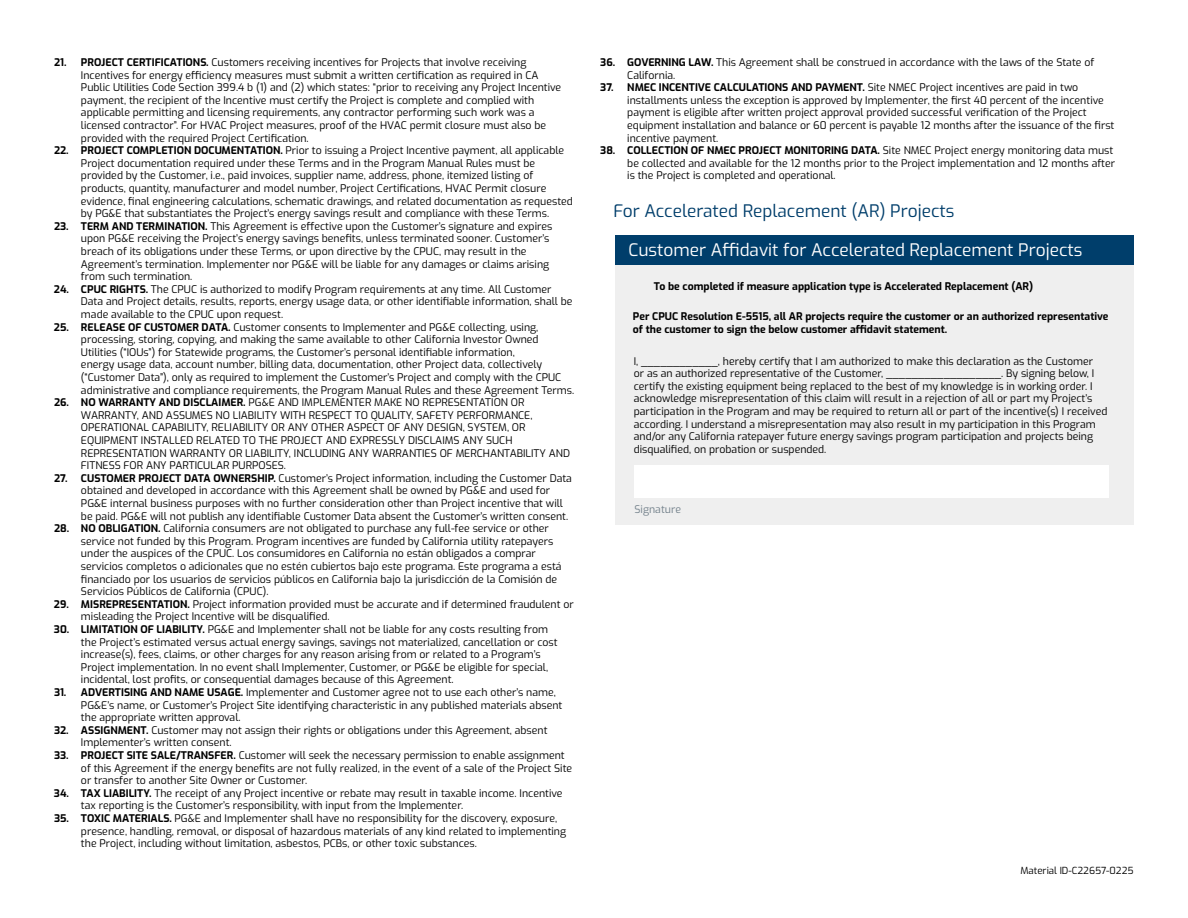
<style>
.page{position:relative;width:1188px;height:918px;background:#fff}
.page>*{position:absolute;margin:0;border:0;box-sizing:border-box;transform-origin:0 0}
.t1{font:17.25px "Exo";color:#fff}
.t2{font:17.25px "Exo";color:#003e6b}
.t3{font:10.5px/12.6px "Exo";color:#000}
.t4{font:700 10.5px/12.6px "Exo";color:#000}
.t5{font:10.5px "Exo";color:#72808a}
.t6{font:9.75px "Exo";color:#000}
.s1{font-weight:700}
</style>
<div class="page">
<div style="left:616px;top:265px;width:518px;height:260px;background:#efefef"></div>
<div style="left:635px;top:465px;width:474px;height:33px;background:#fff"></div>
<div style="left:615px;top:235px;width:519px;height:30px;background:#003e6b"></div>
<p class="t3" style="left:81px;top:55px;width:482px;text-indent:-27px"><span class="s1">21. PROJECT CERTIFICATIONS.</span> Customers receiving incentives for Projects that involve receiving Incentives for energy efficiency measures must submit a written certification as required in CA Public Utilities Code Section 399.4 b (1) and (2) which states: “prior to receiving any Project Incentive payment, the recipient of the Incentive must certify the Project is complete and complied with applicable permitting and licensing requirements, any contractor performing such work was a licensed contractor”. For HVAC Project measures, proof of the HVAC permit closure must also be provided with the required Project Certification.</p>
<p class="t3" style="left:81px;top:144px;width:493px;text-indent:-27px"><span class="s1">22. PROJECT COMPLETION DOCUMENTATION.</span> Prior to issuing a Project Incentive payment, all applicable Project documentation required under these Terms and in the Program Manual Rules must be provided by the Customer, i.e., paid invoices, supplier name, address, phone, itemized listing of products, quantity, manufacturer and model number, Project Certifications, HVAC Permit closure evidence, final engineering calculations, schematic drawings, and related documentation as requested by PG&amp;E that substantiates the Project’s energy savings result and compliance with these Terms.</p>
<p class="t3" style="left:81px;top:219px;width:473px;text-indent:-27px"><span class="s1">23. TERM AND TERMINATION.</span> This Agreement is effective upon the Customer’s signature and expires upon PG&amp;E receiving the Project’s energy savings benefits, unless terminated sooner. Customer’s breach of its obligations under these Terms, or upon directive by the CPUC, may result in the Agreement’s termination. Implementer nor PG&amp;E will be liable for any damages or claims arising from such termination.</p>
<p class="t3" style="left:81px;top:282px;width:493px;text-indent:-27px"><span class="s1">24. CPUC RIGHTS.</span> The CPUC is authorized to modify Program requirements at any time. All Customer<br>Data and Project details, results, reports, energy usage data, or other identifiable information, shall be made available to the CPUC upon request.</p>
<p class="t3" style="left:81px;top:320px;width:495px;text-indent:-27px"><span class="s1">25. RELEASE OF CUSTOMER DATA.</span> Customer consents to Implementer and PG&amp;E collecting, using, processing, storing, copying, and making the same available to other California Investor Owned Utilities (“IOUs”) for Statewide programs, the Customer’s personal identifiable information,<br>energy usage data, account number, billing data, documentation, other Project data, collectively (“Customer Data”), only as required to implement the Customer’s Project and comply with the CPUC administrative and compliance requirements, the Program Manual Rules and these Agreement Terms.</p>
<p class="t3" style="left:81px;top:396px;width:491px;text-indent:-27px"><span class="s1">26. NO WARRANTY AND DISCLAIMER.</span> PG&amp;E AND IMPLEMENTER MAKE NO REPRESENTATION OR WARRANTY, AND ASSUMES NO LIABILITY WITH RESPECT TO QUALITY, SAFETY PERFORMANCE, OPERATIONAL CAPABILITY, RELIABILITY OR ANY OTHER ASPECT OF ANY DESIGN, SYSTEM, OR EQUIPMENT INSTALLED RELATED TO THE PROJECT AND EXPRESSLY DISCLAIMS ANY SUCH REPRESENTATION WARRANTY OR LIABILITY, INCLUDING ANY WARRANTIES OF MERCHANTABILITY AND FITNESS FOR ANY PARTICULAR PURPOSES.</p>
<p class="t3" style="left:81px;top:471px;width:493px;text-indent:-27px"><span class="s1">27. CUSTOMER PROJECT DATA OWNERSHIP.</span> Customer’s Project information, including the Customer Data obtained and developed in accordance with this Agreement shall be owned by PG&amp;E and used for PG&amp;E internal business purposes with no further consideration other than Project incentive that will be paid. PG&amp;E will not publish any identifiable Customer Data absent the Customer’s written consent.</p>
<p class="t3" style="left:81px;top:522px;width:482px;text-indent:-27px"><span class="s1">28. NO OBLIGATION.</span> California consumers are not obligated to purchase any full-fee service or other service not funded by this Program. Program incentives are funded by California utility ratepayers under the auspices of the CPUC. Los consumidores en California no están obligados a comprar servicios completos o adicionales que no estén cubiertos bajo este programa. Este programa a está financiado por los usuarios de servicios públicos en California bajo la jurisdicción de la Comisión de Servicios Públicos de California (CPUC).</p>
<p class="t3" style="left:81px;top:597px;width:494px;text-indent:-27px"><span class="s1">29. MISREPRESENTATION.</span> Project information provided must be accurate and if determined fraudulent or misleading the Project Incentive will be disqualified.</p>
<p class="t3" style="left:81px;top:622px;width:478px;text-indent:-27px"><span class="s1">30. LIMITATION OF LIABILITY.</span> PG&amp;E and Implementer shall not be liable for any costs resulting from the Project’s estimated versus actual energy savings, savings not materialized, cancellation or cost increase(s), fees, claims, or other charges for any reason arising from or related to a Program’s Project implementation. In no event shall Implementer, Customer, or PG&amp;E be eligible for special, incidental, lost profits, or consequential damages because of this Agreement.</p>
<p class="t3" style="left:81px;top:685px;width:483px;text-indent:-27px"><span class="s1">31. ADVERTISING AND NAME USAGE.</span> Implementer and Customer agree not to use each other’s name,<br>PG&amp;E’s name, or Customer’s Project Site identifying characteristic in any published materials absent the appropriate written approval.</p>
<p class="t3" style="left:81px;top:723px;width:468px;text-indent:-27px"><span class="s1">32. ASSIGNMENT.</span> Customer may not assign their rights or obligations under this Agreement, absent<br>Implementer’s written consent.</p>
<p class="t3" style="left:81px;top:748px;width:493px;text-indent:-27px"><span class="s1">33. PROJECT SITE SALE/TRANSFER.</span> Customer will seek the necessary permission to enable assignment of this Agreement if the energy benefits are not fully realized, in the event of a sale of the Project Site or transfer to another Site Owner or Customer.</p>
<p class="t3" style="left:81px;top:786px;width:483px;text-indent:-27px"><span class="s1">34. TAX LIABILITY.</span> The receipt of any Project incentive or rebate may result in taxable income. Incentive tax reporting is the Customer’s responsibility, with input from the Implementer.</p>
<p class="t3" style="left:81px;top:811px;width:487px;text-indent:-27px"><span class="s1">35. TOXIC MATERIALS.</span> PG&amp;E and Implementer shall have no responsibility for the discovery, exposure, presence, handling, removal, or disposal of hazardous materials of any kind related to implementing the Project, including without limitation, asbestos, PCBs, or other toxic substances.</p>
<p class="t3" style="left:627px;top:55px;width:469px;text-indent:-27px"><span class="s1">36. GOVERNING LAW.</span> This Agreement shall be construed in accordance with the laws of the State of<br>California.</p>
<p class="t3" style="left:627px;top:81px;width:489px;text-indent:-27px"><span class="s1">37. NMEC INCENTIVE CALCULATIONS AND PAYMENT.</span> Site NMEC Project incentives are paid in two installments unless the exception is approved by Implementer, the first 40 percent of the incentive payment is eligible after written project approval provided successful verification of the Project equipment installation and balance or 60 percent is payable 12 months after the issuance of the first incentive payment.</p>
<p class="t3" style="left:627px;top:144px;width:489px;text-indent:-27px"><span class="s1">38. COLLECTION OF NMEC PROJECT MONITORING DATA.</span> Site NMEC Project energy monitoring data must be collected and available for the 12 months prior to the Project implementation and 12 months after is the Project is completed and operational.</p>
<h1 class="t2" style="left:614px;top:198px;width:343px">For Accelerated Replacement (AR) Projects</h1>
<h1 class="t1" style="left:628px;top:237px;width:456px">Customer Affidavit for Accelerated Replacement Projects</h1>
<p class="t4" style="left:654px;top:279px;width:381px">To be completed if measure application type is Accelerated Replacement (AR)</p>
<p class="t4" style="left:633px;top:309px;width:477px">Per CPUC Resolution E-5515, all AR projects require the customer or an authorized representative of the customer to sign the below customer affidavit statement.</p>
<p class="t3" style="left:634px;top:354px;width:475px">I, ____________, hereby certify that I am authorized to make this declaration as the Customer<br>or as an authorized representative of the Customer, __________________. By signing below, I certify the existing equipment being replaced to the best of my knowledge is in working order. I acknowledge misrepresentation of this claim will result in a rejection of all or part my Project’s participation in the Program and may be required to return all or part of the incentive(s) I received according. I understand a misrepresentation may also result in my participation in this Program and/or any California ratepayer future energy savings program participation and projects being disqualified, on probation or suspended.</p>
<p class="t5" style="left:635px;top:501px;width:48px">Signature</p>
<p class="t6" style="left:1020px;top:863px;width:115px">Material ID-C22657-0225</p>
</div>
